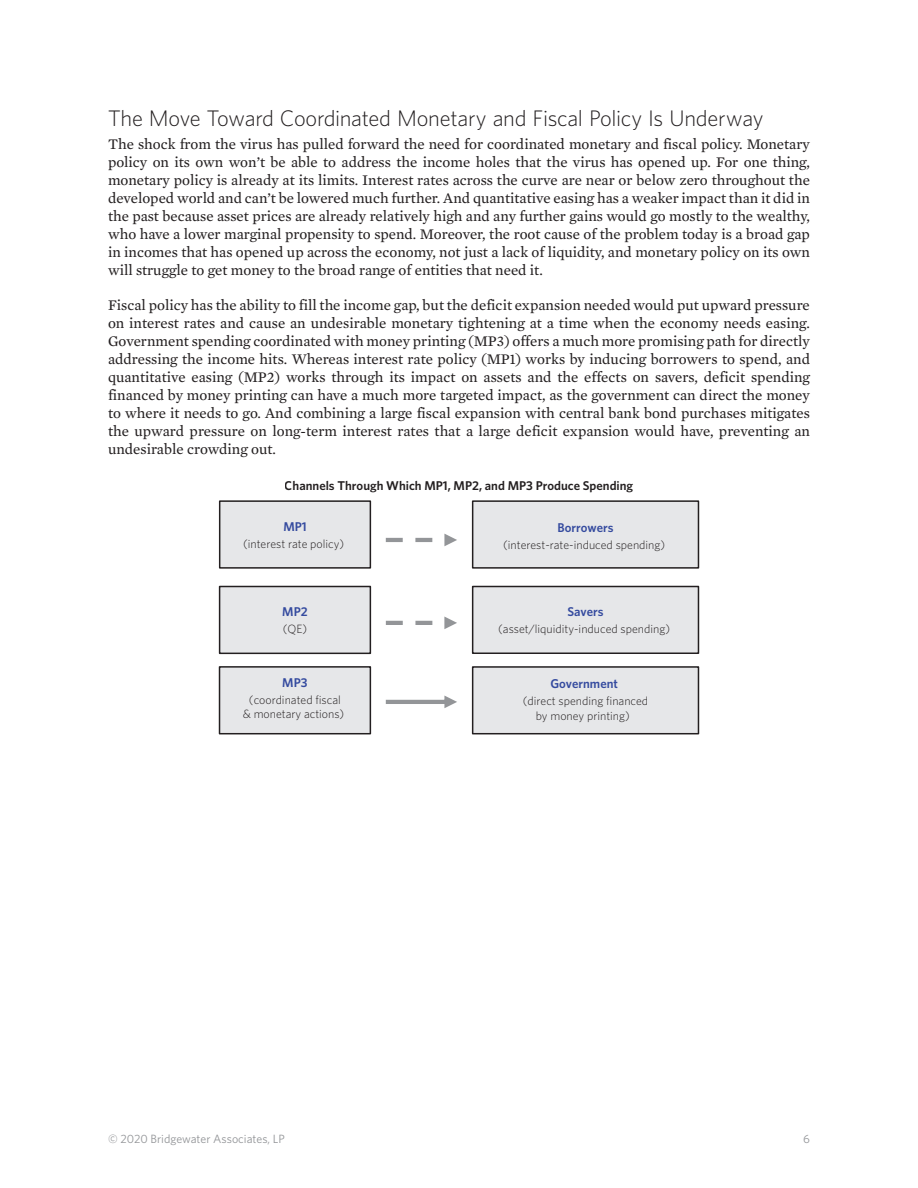
<style>
.page{position:relative;width:918px;height:1188px;background:#fff}
.page>*{position:absolute;margin:0;border:0;box-sizing:border-box;transform-origin:0 0}
.t1{font:300 22.5px "Whitney";letter-spacing:-.015em;color:#231f20}
.t2{font:15px/18px "Mercury Text G2 Roman";color:#231f20;text-align:justify}
.t3{font:600 12.75px "Whitney";color:#231f20}
.t4{font:600 12.75px "Whitney";color:#354b9f}
.t5{font:300 12px/14.4px "Whitney";color:#231f20;text-align:center}
.t6{font:12px "Whitney";color:#939598}
</style>
<div class="page">
<div style="left:220px;top:501px;width:150px;height:67px;background:#e6e7e9"></div>
<div style="left:219px;top:500px;width:152px;height:69px;border:2px solid #231f20"></div>
<div style="left:473px;top:501px;width:225px;height:67px;background:#e6e7e9"></div>
<div style="left:472px;top:500px;width:227px;height:69px;border:2px solid #231f20"></div>
<div style="left:220px;top:586px;width:150px;height:67px;background:#e6e7e9"></div>
<div style="left:219px;top:586px;width:152px;height:68px;border:2px solid #231f20"></div>
<div style="left:473px;top:586px;width:225px;height:67px;background:#e6e7e9"></div>
<div style="left:472px;top:586px;width:227px;height:68px;border:2px solid #231f20"></div>
<div style="left:220px;top:667px;width:150px;height:67px;background:#e6e7e9"></div>
<div style="left:219px;top:666px;width:152px;height:68px;border:2px solid #231f20"></div>
<div style="left:473px;top:667px;width:225px;height:67px;background:#e6e7e9"></div>
<div style="left:472px;top:666px;width:227px;height:68px;border:2px solid #231f20"></div>
<svg style="left:386px;top:534px;width:71px;height:12px"></svg>
<svg style="left:386px;top:617px;width:71px;height:12px"></svg>
<svg style="left:386px;top:696px;width:71px;height:12px"></svg>
<h1 class="t1" style="left:108px;top:103px;width:657px">The Move Toward Coordinated Monetary and Fiscal Policy Is Underway</h1>
<p class="t2" style="left:108px;top:135px;width:704px">The shock from the virus has pulled forward the need for coordinated monetary and fiscal policy. Monetary policy on its own won’t be able to address the income holes that the virus has opened up. For one thing, monetary policy is already at its limits. Interest rates across the curve are near or below zero throughout the developed world and can’t be lowered much further. And quantitative easing has a weaker impact than it did in the past because asset prices are already relatively high and any further gains would go mostly to the wealthy, who have a lower marginal propensity to spend. Moreover, the root cause of the problem today is a broad gap in incomes that has opened up across the economy, not just a lack of liquidity, and monetary policy on its own will struggle to get money to the broad range of entities that need it.</p>
<p class="t2" style="left:108px;top:296px;width:704px">Fiscal policy has the ability to fill the income gap, but the deficit expansion needed would put upward pressure on interest rates and cause an undesirable monetary tightening at a time when the economy needs easing.<br>Government spending coordinated with money printing (MP3) offers a much more promising path for directly addressing the income hits. Whereas interest rate policy (MP1) works by inducing borrowers to spend, and quantitative easing (MP2) works through its impact on assets and the effects on savers, deficit spending financed by money printing can have a much more targeted impact, as the government can direct the money to where it needs to go. And combining a large fiscal expansion with central bank bond purchases mitigates the upward pressure on long-term interest rates that a large deficit expansion would have, preventing an undesirable crowding out.</p>
<p class="t3" style="left:285px;top:477px;width:350px">Channels Through Which MP1, MP2, and MP3 Produce Spending</p>
<p class="t4" style="left:283px;top:518px;width:25px">MP1</p>
<p class="t5" style="left:243px;top:536px;width:103px">(interest rate policy)</p>
<p class="t4" style="left:558px;top:519px;width:58px">Borrowers</p>
<p class="t5" style="left:503px;top:537px;width:164px">(interest-rate-induced spending)</p>
<p class="t4" style="left:282px;top:603px;width:27px">MP2</p>
<p class="t5" style="left:283px;top:621px;width:26px">(QE)</p>
<p class="t4" style="left:567px;top:603px;width:38px">Savers</p>
<p class="t5" style="left:498px;top:621px;width:173px">(asset/liquidity-induced spending)</p>
<p class="t4" style="left:282px;top:674px;width:27px">MP3</p>
<p class="t5" style="left:243px;top:692px;width:103px">(coordinated fiscal &amp; monetary actions)</p>
<p class="t4" style="left:550px;top:675px;width:69px">Government</p>
<p class="t5" style="left:523px;top:693px;width:127px">(direct spending financed by money printing)</p>
<p class="t6" style="left:108px;top:1130px;width:178px">© 2020 Bridgewater Associates, LP</p>
<p class="t6" style="left:803px;top:1130px;width:8px">6</p>
</div>
